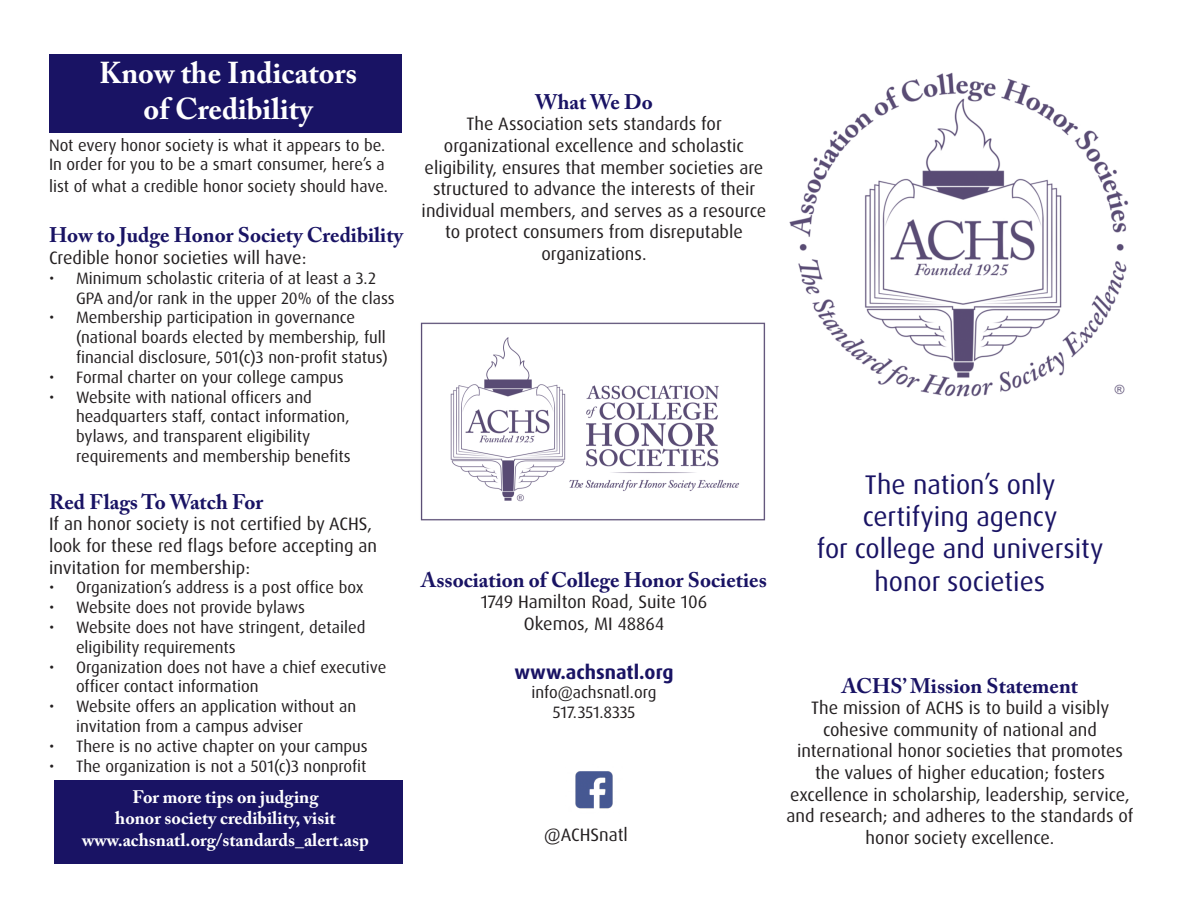
<style>
.page{position:relative;width:1188px;height:918px;background:#fff}
.page>*{position:absolute;margin:0;border:0;box-sizing:border-box;transform-origin:0 0}
.t1{font:700 30px "Adobe Caslon Pro";color:#fff}
.t2{font:27px "Dax Pro";color:#191364}
.t3{font:700 21px "Adobe Caslon Pro";color:#191364}
.t4{font:700 19.5px "Dax Pro";color:#191364}
.t5{font:18px/21.6px "Dax Pro";color:#231f20;text-align:center}
.t6{font:700 18px/21.6px "Adobe Caslon Pro";color:#fff;text-align:center}
.t7{font:16.5px/19.8px "Dax Pro";color:#231f20}
</style>
<div class="page">
<img style="left:789px;top:72px;width:340px;height:325px">
<img style="left:420px;top:322px;width:346px;height:199px">
<img style="left:575px;top:771px;width:38px;height:38px">
<div style="left:49px;top:54px;width:353px;height:79px;background:#191364"></div>
<div style="left:54px;top:781px;width:348px;height:83px;background:#191364"></div>
<p class="t1" style="left:99px;top:55px;width:259px">Know the Indicators</p>
<p class="t1" style="left:144px;top:91px;width:171px">of Credibility</p>
<p class="t7" style="left:49px;top:135px;width:338px">Not every honor society is what it appears to be.<br>In order for you to be a smart consumer, here’s a</p>
<p class="t7" style="left:49px;top:176px;width:340px">list of what a credible honor society should have.</p>
<p class="t3" style="left:49px;top:223px;width:356px">How to Judge Honor Society Credibility</p>
<p class="t5" style="left:49px;top:247px;width:259px">Credible honor societies will have:</p>
<p class="t7" style="left:76px;top:268px;width:320px;text-indent:-27px">• Minimum scholastic criteria of at least a 3.2<br>GPA and/or rank in the upper 20% of the class</p>
<p class="t7" style="left:76px;top:308px;width:313px;text-indent:-27px">• Membership participation in governance (national boards elected by membership, full financial disclosure, 501(c)3 non-profit status)</p>
<p class="t7" style="left:49px;top:367px;width:296px">• Formal charter on your college campus</p>
<p class="t7" style="left:76px;top:387px;width:276px;text-indent:-27px">• Website with national officers and headquarters staff, contact information, bylaws, and transparent eligibility requirements and membership benefits</p>
<p class="t3" style="left:49px;top:489px;width:216px">Red Flags To Watch For</p>
<p class="t5" style="left:49px;top:513px;width:330px;text-align:left">If an honor society is not certified by ACHS, look for these red flags before accepting an invitation for membership:</p>
<p class="t7" style="left:49px;top:578px;width:316px">• Organization’s address is a post office box</p>
<p class="t7" style="left:49px;top:598px;width:257px">• Website does not provide bylaws</p>
<p class="t7" style="left:76px;top:617px;width:291px;text-indent:-27px">• Website does not have stringent, detailed eligibility requirements</p>
<p class="t7" style="left:76px;top:657px;width:312px;text-indent:-27px">• Organization does not have a chief executive officer contact information</p>
<p class="t7" style="left:76px;top:697px;width:282px;text-indent:-27px">• Website offers an application without an invitation from a campus adviser</p>
<p class="t7" style="left:49px;top:736px;width:320px">• There is no active chapter on your campus</p>
<p class="t7" style="left:49px;top:756px;width:319px">• The organization is not a 501(c)3 nonprofit</p>
<p class="t6" style="left:82px;top:786px;width:288px">For more tips on judging<br>honor society credibility, visit www.achsnatl.org/standards_alert.asp</p>
<p class="t3" style="left:535px;top:89px;width:119px">What We Do</p>
<p class="t5" style="left:422px;top:113px;width:346px">The Association sets standards for organizational excellence and scholastic eligibility, ensures that member societies are structured to advance the interests of their individual members, and serves as a resource to protect consumers from disreputable organizations.</p>
<p class="t2" style="left:865px;top:467px;width:192px">The nation’s only</p>
<p class="t2" style="left:863px;top:499px;width:196px">certifying agency</p>
<p class="t2" style="left:817px;top:532px;width:288px">for college and university</p>
<p class="t3" style="left:421px;top:567px;width:347px">Association of College Honor Societies</p>
<p class="t2" style="left:875px;top:564px;width:172px">honor societies</p>
<p class="t5" style="left:481px;top:591px;width:228px">1749 Hamilton Road, Suite 106</p>
<p class="t5" style="left:524px;top:613px;width:142px">Okemos, MI 48864</p>
<p class="t4" style="left:515px;top:659px;width:160px">www.achsnatl.org</p>
<p class="t7" style="left:532px;top:683px;width:126px">info@achsnatl.org</p>
<p class="t7" style="left:553px;top:703px;width:84px">517.351.8335</p>
<p class="t3" style="left:842px;top:673px;width:238px">ACHS’ Mission Statement</p>
<p class="t5" style="left:787px;top:697px;width:348px">The mission of ACHS is to build a visibly cohesive community of national and international honor societies that promotes the values of higher education; fosters excellence in scholarship, leadership, service, and research; and adheres to the standards of honor society excellence.</p>
<p class="t5" style="left:544px;top:824px;width:85px">@ACHSnatl</p>
</div>
